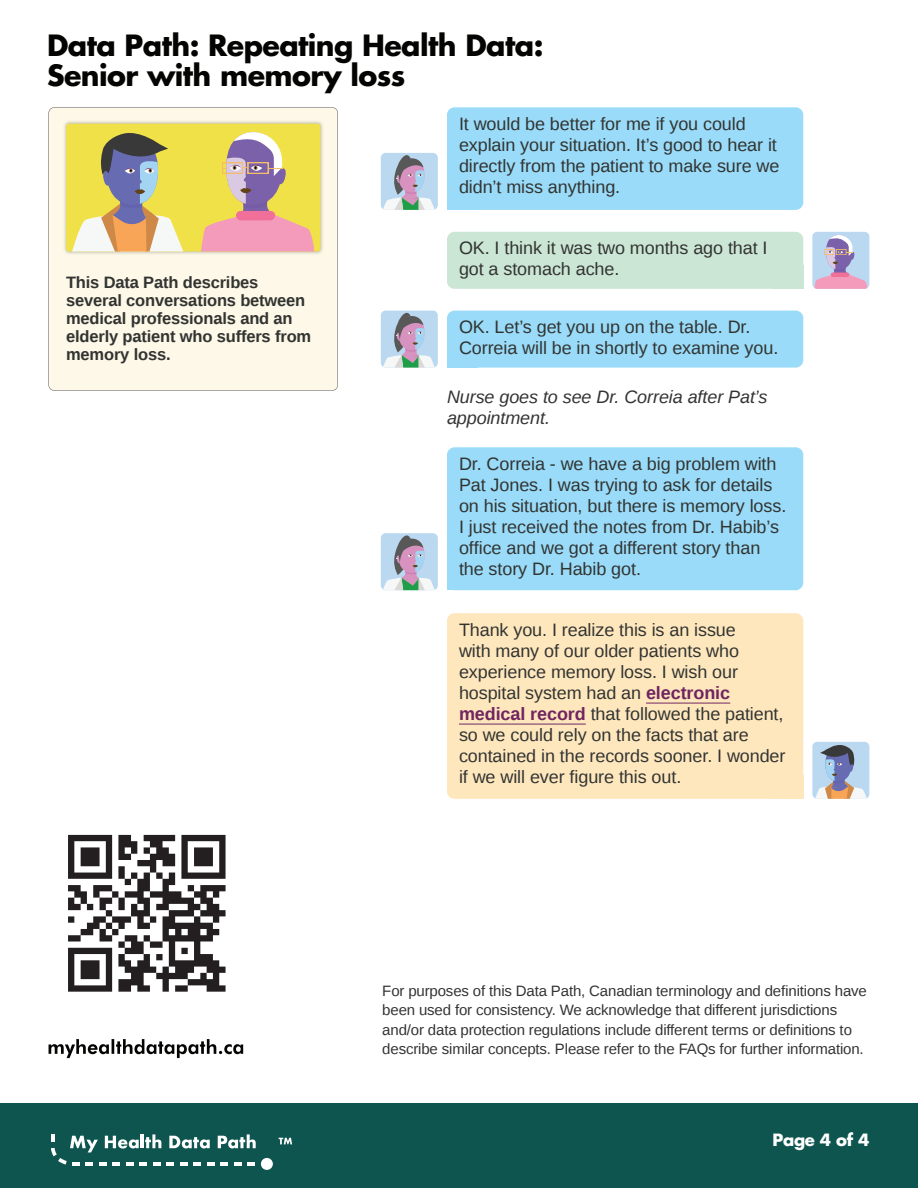
<style>
.page{position:relative;width:918px;height:1188px;background:#fff}
.page>*{position:absolute;margin:0;border:0;box-sizing:border-box;transform-origin:0 0}
.t1{font:700 28.5px/30px "Futura";letter-spacing:-.02em;color:#040503}
.t2{font:18px/21px "Ascender Sans";letter-spacing:-.005em;color:#323432}
.t3{font:italic 18px/21px "Ascender Sans";letter-spacing:-.005em;color:#323432}
.t4{font:700 16.5px/18px "Ascender Sans";letter-spacing:-.01em;color:#323432}
.t5{font:700 16.5px "Futura";letter-spacing:-.02em;color:#fff}
.t6{font:15px/19.5px "Ascender Sans";letter-spacing:-.01em;color:#323432}
.s1{font-weight:700;color:#702560}
</style>
<div class="page">
<div style="left:0;top:1104px;width:918px;height:84px;background:#0e5550"></div>
<svg style="left:279px;top:1138px;width:13px;height:6px"></svg>
<svg style="left:51px;top:1134px;width:205px;height:32px"></svg>
<div style="left:261px;top:1158px;width:12px;height:12px;background:#fff;border-radius:50%"></div>
<svg style="left:49px;top:1039px;width:194px;height:19px"></svg>
<img style="left:68px;top:834px;width:158px;height:158px">
<div style="left:447px;top:232px;width:356px;height:57px;background:#cbe6d5;border-radius:8px"></div>
<div style="left:447px;top:107px;width:356px;height:103px;background:#99dbf8;border-radius:8px"></div>
<div style="left:447px;top:311px;width:356px;height:57px;background:#99dbf8;border-radius:8px"></div>
<div style="left:447px;top:447px;width:356px;height:143px;background:#99dbf8;border-radius:8px"></div>
<div style="left:447px;top:613px;width:356px;height:186px;background:#fee7bd;border-radius:8px"></div>
<div style="left:447px;top:186px;width:30px;height:24px;background:#99dbf8"></div>
<div style="left:447px;top:344px;width:30px;height:24px;background:#99dbf8"></div>
<div style="left:447px;top:567px;width:30px;height:23px;background:#99dbf8"></div>
<div style="left:773px;top:775px;width:30px;height:24px;background:#fee7bd"></div>
<hr style="left:646px;top:703px;width:84px;height:1px;background:#702560">
<hr style="left:459px;top:724px;width:127px;height:1px;background:#702560">
<div style="left:773px;top:265px;width:30px;height:24px;background:#cbe6d5"></div>
<svg style="left:381px;top:153px;width:57px;height:57px;background:#b3bed0"></svg>
<svg style="left:381px;top:311px;width:57px;height:57px;background:#b3bfd0"></svg>
<svg style="left:381px;top:533px;width:57px;height:57px;background:#b4bfd1"></svg>
<svg style="left:812px;top:742px;width:57px;height:57px;background:#a8b3c6"></svg>
<svg style="left:812px;top:232px;width:57px;height:57px;background:#c1b8d7"></svg>
<div style="left:49px;top:107px;width:289px;height:284px;background:#fdf8e7"></div>
<img style="left:63px;top:120px;width:261px;height:135px">
<svg style="left:66px;top:124px;width:254px;height:128px;background:#d7bf74"></svg>
<h1 class="t1" style="left:47px;top:30px;width:498px">Data Path: Repeating Health Data:<br>Senior with memory loss</h1>
<p class="t4" style="left:66px;top:272px;width:247px">This Data Path describes several conversations between medical professionals and an elderly patient who suffers from memory loss.</p>
<p class="t2" style="left:459px;top:113px;width:322px">It would be better for me if you could explain your situation. It’s good to hear it directly from the patient to make sure we didn’t miss anything.</p>
<p class="t2" style="left:459px;top:237px;width:310px">OK. I think it was two months ago that I got a stomach ache.</p>
<p class="t2" style="left:459px;top:316px;width:321px">OK. Let’s get you up on the table. Dr.<br>Correia will be in shortly to examine you.</p>
<p class="t3" style="left:447px;top:385px;width:322px">Nurse goes to see Dr. Correia after Pat’s appointment.</p>
<p class="t2" style="left:459px;top:453px;width:329px">Dr. Correia - we have a big problem with Pat Jones. I was trying to ask for details on his situation, but there is memory loss.<br>I just received the notes from Dr. Habib’s office and we got a different story than the story Dr. Habib got.</p>
<p class="t2" style="left:459px;top:619px;width:328px">Thank you. I realize this is an issue<br>with many of our older patients who experience memory loss. I wish our hospital system had an <span class="s1">electronic medical record</span> that followed the patient, so we could rely on the facts that are contained in the records sooner. I wonder if we will ever figure this out.</p>
<p class="t6" style="left:382px;top:981px;width:486px">For purposes of this Data Path, Canadian terminology and definitions have been used for consistency. We acknowledge that different jurisdictions and/or data protection regulations include different terms or definitions to describe similar concepts. Please refer to the FAQs for further information.</p>
<p class="t5" style="left:773px;top:1129px;width:98px">Page 4 of 4</p>
</div>
